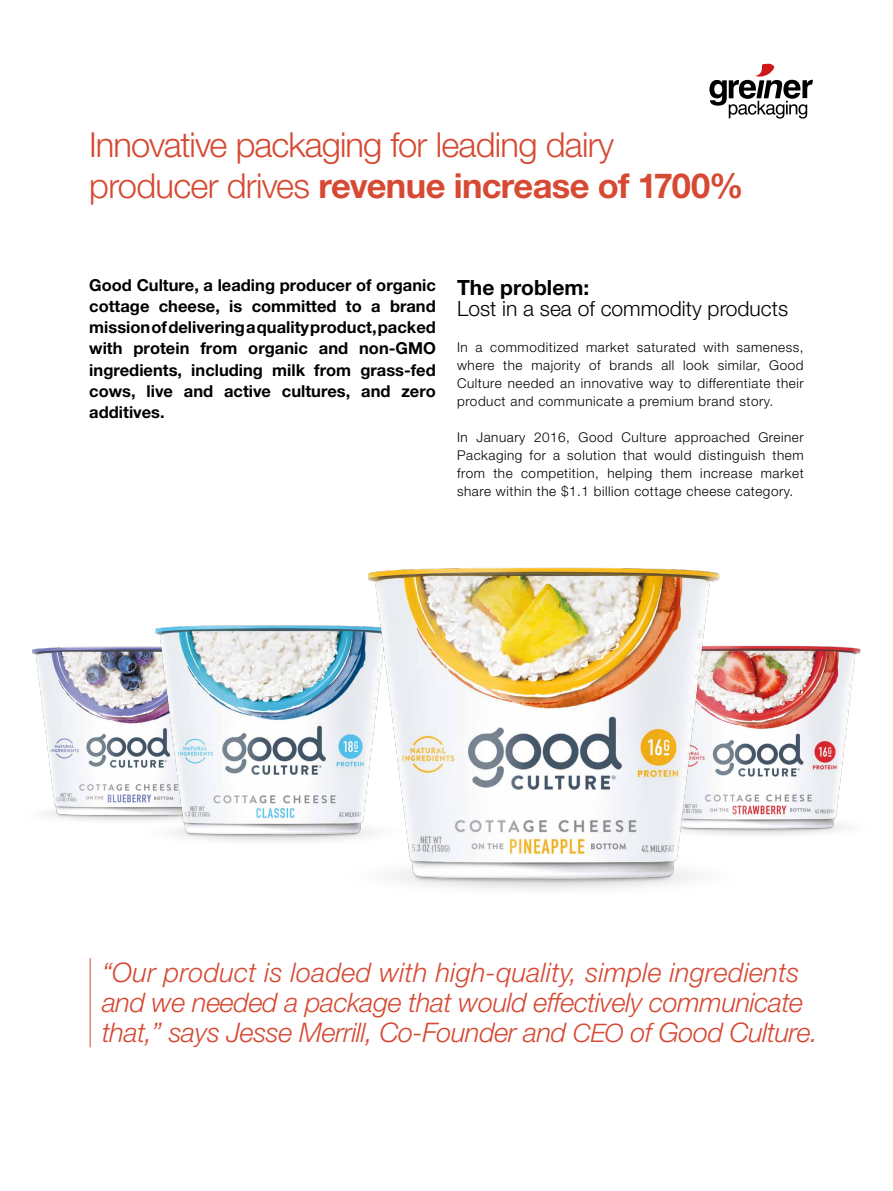
<style>
.page{position:relative;width:893px;height:1191px;background:#fff}
.page>*{position:absolute;margin:0;border:0;box-sizing:border-box;transform-origin:0 0}
.t1{font:300 34.5px/40.5px "Helvetica Neue LT Pro";letter-spacing:-.025em;color:#d64933}
.t2{font:italic 300 27px/30px "Helvetica Neue LT Pro";letter-spacing:-.015em;color:#d64933}
.t3{font:300 21px "Helvetica Neue LT Pro";color:#000}
.t4{font:700 21px "Helvetica Neue LT Pro";color:#000}
.t5{font:700 16.5px/21px "Helvetica Neue LT Pro";color:#000;text-align:justify}
.t6{font:300 13.5px/18px "Helvetica Neue LT Pro";letter-spacing:.04em;color:#000;text-align:justify}
.s1{font-weight:700}
.s2{font-size:25.5px}
</style>
<div class="page">
<img style="left:32px;top:647px;width:34px;height:172px">
<img style="left:66px;top:625px;width:170px;height:216px">
<img style="left:842px;top:647px;width:19px;height:182px">
<img style="left:236px;top:567px;width:606px;height:323px">
<hr style="left:90px;top:958px;width:1px;height:89px;background:#d64933">
<svg style="left:709px;top:64px;width:104px;height:55px"></svg>
<h1 class="t1" style="left:89px;top:124px;width:656px">Innovative packaging for leading dairy producer drives <span class="s1">revenue increase of 1700%</span></h1>
<p class="t5" style="left:89px;top:275px;width:348px">Good Culture, a leading producer of organic cottage cheese, is committed to a brand mission of delivering a quality product, packed with protein from organic and non-GMO ingredients, including milk from grass-fed cows, live and active cultures, and zero additives.</p>
<h3 class="t4" style="left:457px;top:274px;width:134px">The problem:</h3>
<h3 class="t3" style="left:457px;top:295px;width:332px">Lost in a sea of commodity products</h3>
<p class="t6" style="left:457px;top:337px;width:348px">In a commoditized market saturated with sameness, where the majority of brands all look similar, Good Culture needed an innovative way to differentiate their product and communicate a premium brand story.</p>
<p class="t6" style="left:457px;top:427px;width:348px">In January 2016, Good Culture approached Greiner Packaging for a solution that would distinguish them from the competition, helping them increase market share within the $1.1 billion cottage cheese category.</p>
<h2 class="t2" style="left:102px;top:956px;width:717px">“Our product is loaded with high-quality, simple ingredients and we needed a package that would effectively communicate that,” says Jesse Merrill, Co-Founder and <span class="s2">CEO</span> of Good Culture.</h2>
</div>
